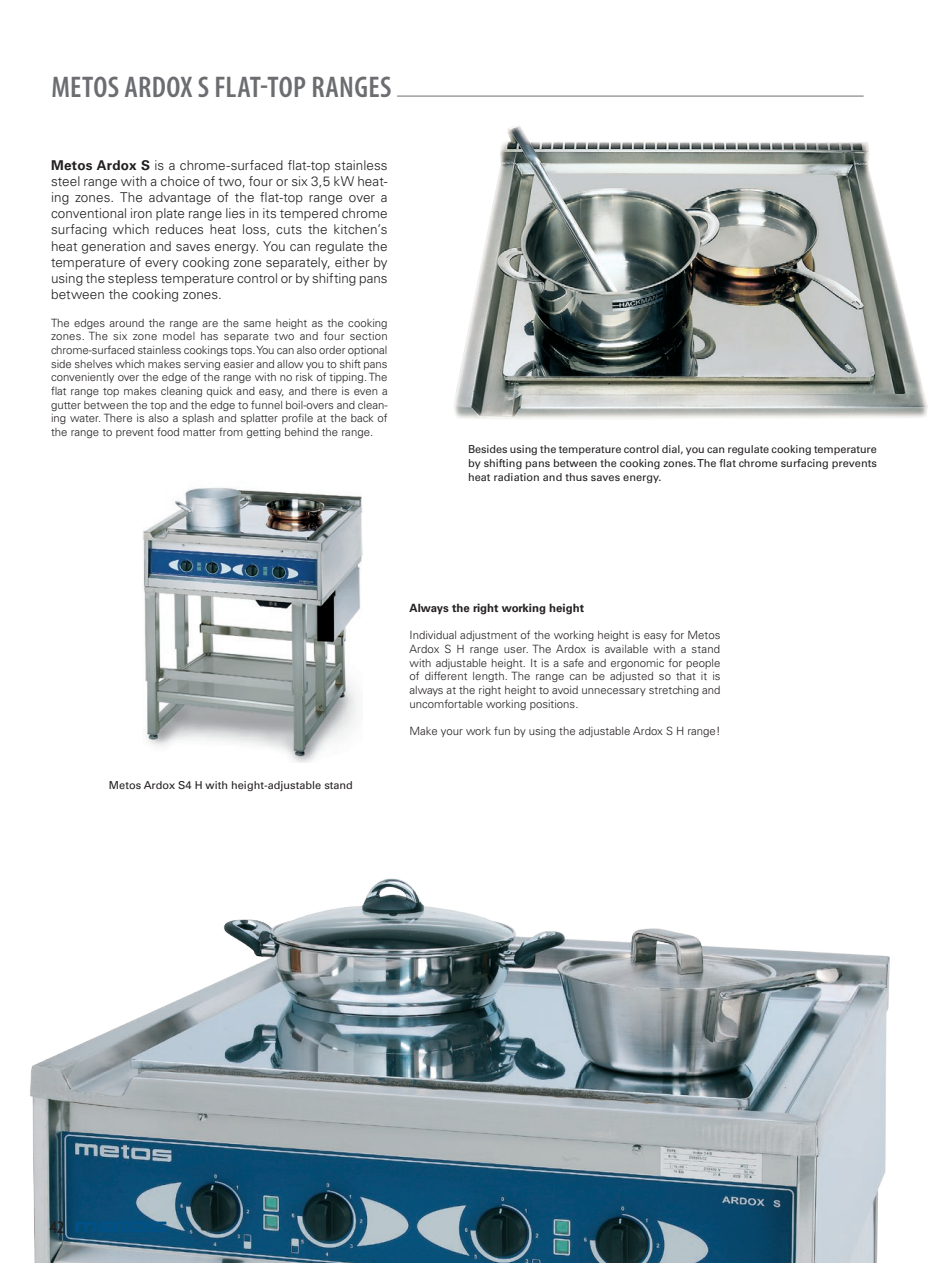
<style>
.page{position:relative;width:936px;height:1263px;background:#fff}
.page>*{position:absolute;margin:0;border:0;box-sizing:border-box;transform-origin:0 0}
.t1{font:600 condensed 30px "Myriad Pro";letter-spacing:.01em;color:#6c6d70}
.t2{font:600 condensed 18px "Myriad Pro";color:#231f20}
.t3{font:300 13.5px/16.2px "Univers LT Std";color:#231f20;text-align:justify}
.t4{font:300 11.4px/13.6px "Univers LT Std";color:#231f20;text-align:justify}
.t5{font:700 11.4px "Univers LT Std";color:#231f20}
.t6{font:10.95px/13.8px "Univers LT Std";color:#231f20;text-align:justify}
.s1{font-weight:700}
</style>
<div class="page">
<img style="left:454px;top:126px;width:474px;height:293px">
<img style="left:143px;top:487px;width:219px;height:275px">
<img style="left:30px;top:878px;width:860px;height:385px">
<hr style="left:397px;top:96px;width:466px;height:1px;background:#6c6d70">
<svg style="left:75px;top:1220px;width:91px;height:12px"></svg>
<h1 class="t1" style="left:51px;top:71px;width:342px">METOS ARDOX S FLAT-TOP RANGES</h1>
<p class="t3" style="left:51px;top:157px;width:338px"><span class="s1">Metos Ardox S</span> is a chrome-surfaced flat-top stainless steel range with a choice of two, four or six 3,5 kW heat&shy;ing zones. The advantage of the flat-top range over a conventional iron plate range lies in its tempered chrome surfacing which reduces heat loss, cuts the kitchen’s heat generation and saves energy. You can regulate the temperature of every cooking zone separately, either by using the stepless temperature control or by shifting pans between the cooking zones.</p>
<p class="t4" style="left:51px;top:316px;width:338px">The edges around the range are the same height as the cooking zones. The six zone model has separate two and four section chrome-surfaced stainless cookings tops. You can also order optional side shelves which makes serving easier and allow you to shift pans conveniently over the edge of the range with no risk of tipping. The flat range top makes cleaning quick and easy, and there is even a gutter between the top and the edge to funnel boil-overs and clean&shy;ing water. There is also a splash and splatter profile at the back of the range to prevent food matter from getting behind the range.</p>
<p class="t6" style="left:468px;top:442px;width:410px">Besides using the temperature control dial, you can regulate cooking temperature by shifting pans between the cooking zones. The flat chrome surfacing prevents heat radiation and thus saves energy.</p>
<p class="t6" style="left:109px;top:778px;width:245px">Metos Ardox S4 H with height-adjustable stand</p>
<p class="t5" style="left:409px;top:601px;width:176px">Always the right working height</p>
<p class="t4" style="left:409px;top:628px;width:312px">Individual adjustment of the working height is easy for Metos Ardox S H range user. The Ardox is available with a stand with adjustable height. It is a safe and ergonomic for people of different length. The range can be adjusted so that it is always at the right height to avoid unnecessary stretching and uncomfortable working positions.</p>
<p class="t4" style="left:409px;top:724px;width:312px">Make your work fun by using the adjustable Ardox S H range!</p>
<h2 class="t2" style="left:50px;top:1217px;width:16px">42</h2>
</div>
